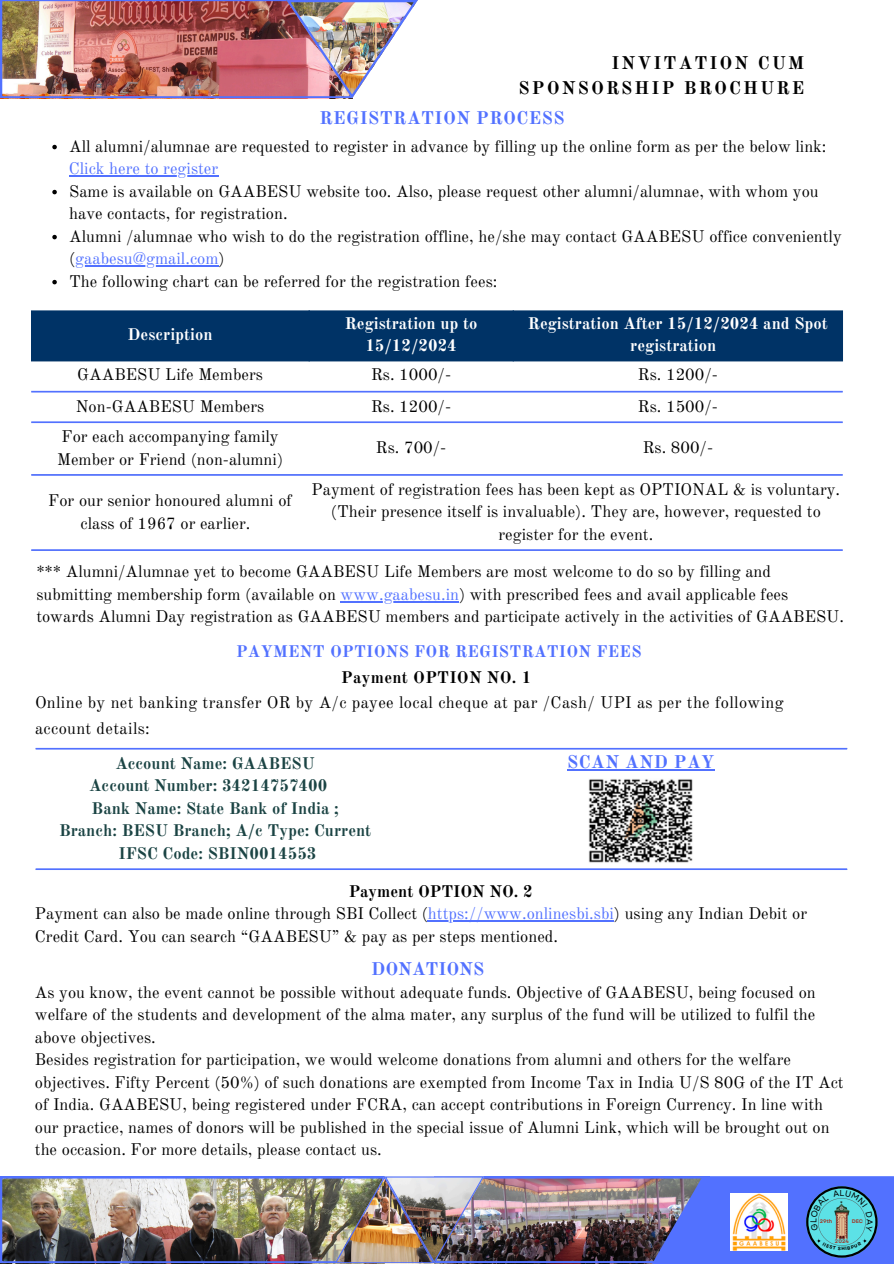
<style>
.page{position:relative;width:894px;height:1264px;background:#fff}
.page>*{position:absolute;margin:0;border:0;box-sizing:border-box;transform-origin:0 0}
.t1{font:700 18px/24.8px "Old Standard";letter-spacing:.12em;color:#000;text-align:right}
.t2{font:700 18px "Old Standard";letter-spacing:.03em;color:#5271ff}
.t3{font:700 18px "Old Standard";color:#5271ff}
.t4{font:16.5px/22.5px "Old Standard";color:#000}
.t5{font:700 16.5px "Old Standard";color:#1b4444}
.t6{font:16.5px/25.8px "Old Standard";letter-spacing:.02em;color:#000001}
.t7{font:700 16.5px/22.5px "Old Standard";color:#fff;text-align:center}
.t8{font:700 16.5px "Old Standard";letter-spacing:.02em;color:#5271ff}
.t9{font:16.5px "Old Standard";color:#5271ff}
.t10{font:700 16.5px "Old Standard";letter-spacing:.02em;color:#000001}
.t11{font:8.55px "Garet";color:#000}
.t12{font:700 5.25px "Garet";color:#9c4133}
.s1{color:#5271ff}
.s2{font-weight:700}
</style>
<div class="page">
<img style="left:0;top:0;width:418px;height:98px">
<div style="left:31px;top:311px;width:811px;height:50px;background:#036"></div>
<hr style="left:31px;top:391px;width:811px;height:1px;background:#5271ff">
<hr style="left:31px;top:421px;width:811px;height:2px;background:#5271ff">
<hr style="left:31px;top:474px;width:811px;height:2px;background:#5271ff">
<hr style="left:31px;top:549px;width:811px;height:2px;background:#5271ff">
<hr style="left:36px;top:748px;width:810px;height:1px;background:#5271ff">
<hr style="left:36px;top:868px;width:810px;height:2px;background:#5271ff">
<img style="left:589px;top:779px;width:104px;height:84px">
<hr style="left:567px;top:769px;width:147px;height:1px;background:#5271ff">
<svg style="left:52px;top:145px;width:5px;height:4px"></svg>
<hr style="left:69px;top:175px;width:149px;height:1px;background:#5271ff">
<svg style="left:52px;top:190px;width:5px;height:4px"></svg>
<svg style="left:52px;top:235px;width:5px;height:4px"></svg>
<hr style="left:75px;top:265px;width:143px;height:1px;background:#5271ff">
<svg style="left:52px;top:280px;width:5px;height:4px"></svg>
<hr style="left:340px;top:601px;width:119px;height:1px;background:#5271ff">
<hr style="left:428px;top:920px;width:185px;height:1px;background:#5271ff">
<img style="left:0;top:1176px;width:893px;height:87px">
<p class="t1" style="left:518px;top:50px;width:287px">INVITATION CUM<br>SPONSORSHIP BROCHURE</p>
<p class="t2" style="left:319px;top:107px;width:247px">REGISTRATION PROCESS</p>
<p class="t4" style="left:69px;top:135px;width:758px">All alumni/alumnae are requested to register in advance by filling up the online form as per the below link:</p>
<p class="t9" style="left:69px;top:158px;width:151px">Click here to register</p>
<p class="t4" style="left:69px;top:180px;width:774px">Same is available on GAABESU website too. Also, please request other alumni/alumnae, with whom you have contacts, for registration.<br>Alumni /alumnae who wish to do the registration offline, he/she may contact GAABESU office conveniently (<span class="s1">gaabesu@gmail.com</span>)<br>The following chart can be referred for the registration fees:</p>
<p class="t7" style="left:128px;top:323px;width:86px">Description</p>
<p class="t7" style="left:345px;top:312px;width:134px">Registration up to<br>15/12/2024</p>
<p class="t7" style="left:528px;top:312px;width:301px">Registration After 15/12/2024 and Spot registration</p>
<p class="t4" style="left:77px;top:363px;width:187px">GAABESU Life Members</p>
<p class="t4" style="left:371px;top:363px;width:81px">Rs. 1000/-</p>
<p class="t4" style="left:637px;top:363px;width:81px">Rs. 1200/-</p>
<p class="t4" style="left:76px;top:395px;width:190px">Non-GAABESU Members</p>
<p class="t4" style="left:371px;top:395px;width:81px">Rs. 1200/-</p>
<p class="t4" style="left:637px;top:395px;width:81px">Rs. 1500/-</p>
<p class="t4" style="left:57px;top:425px;width:227px">For each accompanying family<br>Member or Friend (non-alumni)</p>
<p class="t4" style="left:376px;top:437px;width:72px">Rs. 700/-</p>
<p class="t4" style="left:642px;top:437px;width:72px">Rs. 800/-</p>
<p class="t4" style="left:48px;top:489px;width:245px;text-align:center">For our senior honoured alumni of class of 1967 or earlier.</p>
<p class="t4" style="left:311px;top:478px;width:530px;text-align:center">Payment of registration fees has been kept as OPTIONAL &amp; is voluntary. (Their presence itself is invaluable). They are, however, requested to register for the event.</p>
<p class="t4" style="left:36px;top:560px;width:809px">*** Alumni/Alumnae yet to become GAABESU Life Members are most welcome to do so by filling and submitting membership form (available on <span class="s1">www.gaabesu.in</span>) with prescribed fees and avail applicable fees towards Alumni Day registration as GAABESU members and participate actively in the activities of GAABESU.</p>
<p class="t8" style="left:236px;top:641px;width:407px">PAYMENT OPTIONS FOR REGISTRATION FEES</p>
<p class="t10" style="left:341px;top:667px;width:192px">Payment OPTION NO. 1</p>
<p class="t6" style="left:35px;top:690px;width:749px">Online by net banking transfer OR by A/c payee local cheque at par /Cash/ UPI as per the following account details:</p>
<p class="t5" style="left:115px;top:753px;width:201px">Account Name: GAABESU</p>
<p class="t5" style="left:89px;top:775px;width:239px">Account Number: 34214757400</p>
<p class="t5" style="left:92px;top:798px;width:248px">Bank Name: State Bank of India ;</p>
<p class="t5" style="left:59px;top:820px;width:314px">Branch: BESU Branch; A/c Type: Current</p>
<p class="t5" style="left:118px;top:843px;width:199px">IFSC Code: SBIN0014553</p>
<p class="t2" style="left:567px;top:751px;width:149px">SCAN AND PAY</p>
<p class="t4" style="left:35px;top:879px;width:773px;text-indent:314px"><span class="s2">Payment OPTION NO. 2<br></span>Payment can also be made online through SBI Collect (<span class="s1">https://www.onlinesbi.sbi</span>) using any Indian Debit or<br>Credit Card. You can search “GAABESU” &amp; pay as per steps mentioned.</p>
<p class="t4" style="left:35px;top:980px;width:810px">As you know, the event cannot be possible without adequate funds. Objective of GAABESU, being focused on welfare of the students and development of the alma mater, any surplus of the fund will be utilized to fulfil the above objectives.<br>Besides registration for participation, we would welcome donations from alumni and others for the welfare objectives. Fifty Percent (50%) of such donations are exempted from Income Tax in India U/S 80G of the IT Act of India. GAABESU, being registered under FCRA, can accept contributions in Foreign Currency. In line with our practice, names of donors will be published in the special issue of Alumni Link, which will be brought out on the occasion. For more details, please contact us.</p>
<p class="t3" style="left:371px;top:958px;width:114px">DONATIONS</p>
<p class="t11" style="left:839px;top:1186px;width:6px">L</p>
<h3 class="t12" style="left:819px;top:1217px;width:14px">29th</h3>
<h5 class="t12" style="left:851px;top:1217px;width:13px">DEC</h5>
<h4 class="t12" style="left:834px;top:1237px;width:15px">2024</h4>
</div>
